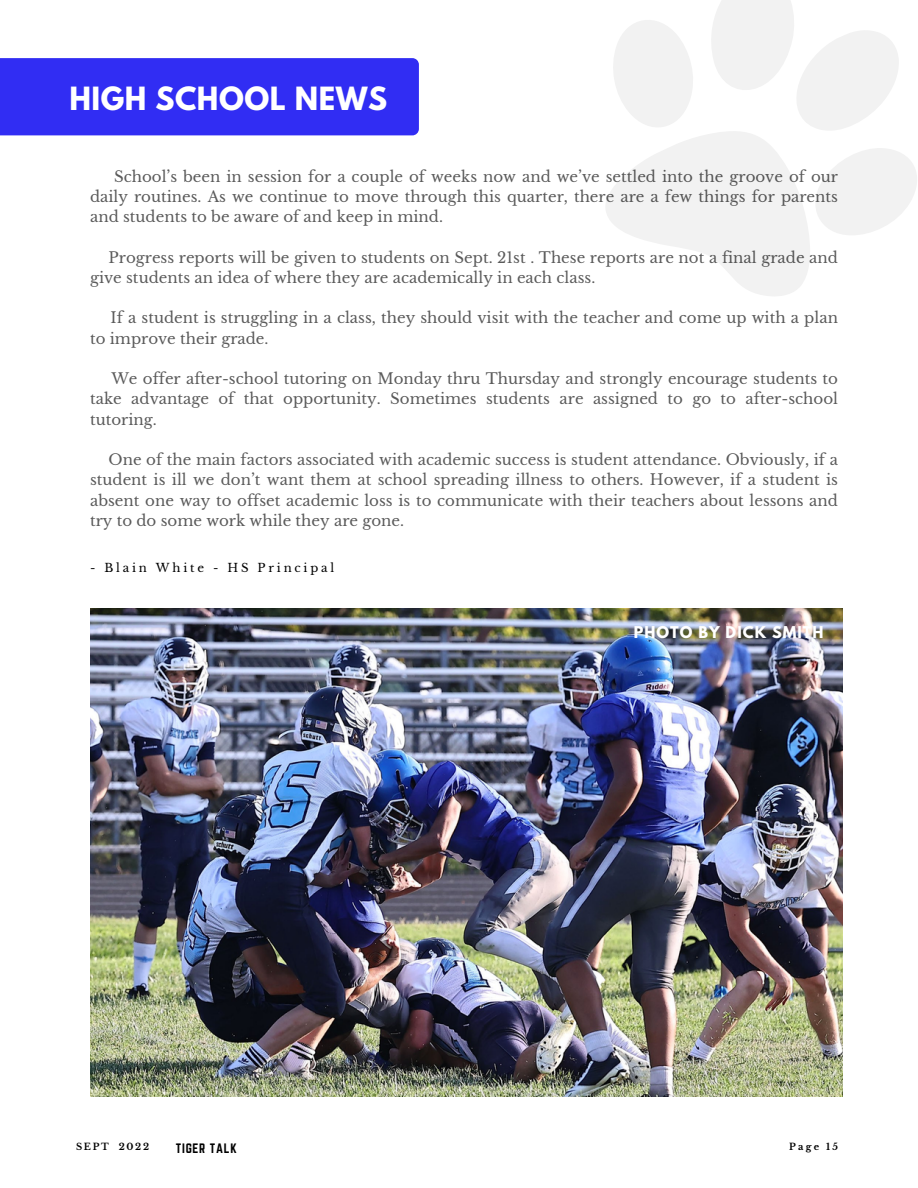
<style>
.page{position:relative;width:918px;height:1188px;background:#fff}
.page>*{position:absolute;margin:0;border:0;box-sizing:border-box;transform-origin:0 0}
.t1{font:700 28.35px "League Spartan";letter-spacing:.02em;color:#fff}
.t2{font:15px/20.2px "Libre Baskerville";color:#000;text-align:justify}
.t3{font:700 14.4px "League Spartan";letter-spacing:.07em;color:#fff}
.t4{font:12px "Norwester";letter-spacing:.06em;color:#000}
.t5{font:11.7px "Libre Baskerville";letter-spacing:.24em;color:#000}
.t6{font:700 9.3px "Libre Baskerville";letter-spacing:.18em;color:#000}
</style>
<div class="page">
<svg style="left:606px;top:0;width:311px;height:296px;fill:#f2f2f2"></svg>
<div style="left:0;top:58px;width:419px;height:77px;background:#312df3"></div>
<img style="left:90px;top:608px;width:753px;height:489px">
<p class="t1" style="left:69px;top:84px;width:319px">HIGH SCHOOL NEWS</p>
<p class="t2" style="left:90px;top:166px;width:749px;text-indent:24px">School’s been in session for a couple of weeks now and we’ve settled into the groove of our daily routines. As we continue to move through this quarter, there are a few things for parents and students to be aware of and keep in mind.</p>
<p class="t2" style="left:90px;top:247px;width:749px;text-indent:19px">Progress reports will be given to students on Sept. 21st . These reports are not a final grade and give students an idea of where they are academically in each class.</p>
<p class="t2" style="left:90px;top:308px;width:749px;text-indent:21px">If a student is struggling in a class, they should visit with the teacher and come up with a plan to improve their grade.</p>
<p class="t2" style="left:90px;top:369px;width:749px;text-indent:21px">We offer after-school tutoring on Monday thru Thursday and strongly encourage students to take advantage of that opportunity. Sometimes students are assigned to go to after-school tutoring.</p>
<p class="t2" style="left:90px;top:450px;width:749px;text-indent:18px">One of the main factors associated with academic success is student attendance. Obviously, if a student is ill we don’t want them at school spreading illness to others. However, if a student is absent one way to offset academic loss is to communicate with their teachers about lessons and try to do some work while they are gone.</p>
<p class="t5" style="left:90px;top:561px;width:246px">- Blain White - HS Principal</p>
<p class="t3" style="left:634px;top:625px;width:191px">PHOTO BY DICK SMITH</p>
<p class="t6" style="left:76px;top:1141px;width:75px">SEPT 2022</p>
<p class="t4" style="left:176px;top:1141px;width:62px">TIGER TALK</p>
<p class="t6" style="left:789px;top:1141px;width:50px">Page 15</p>
</div>
